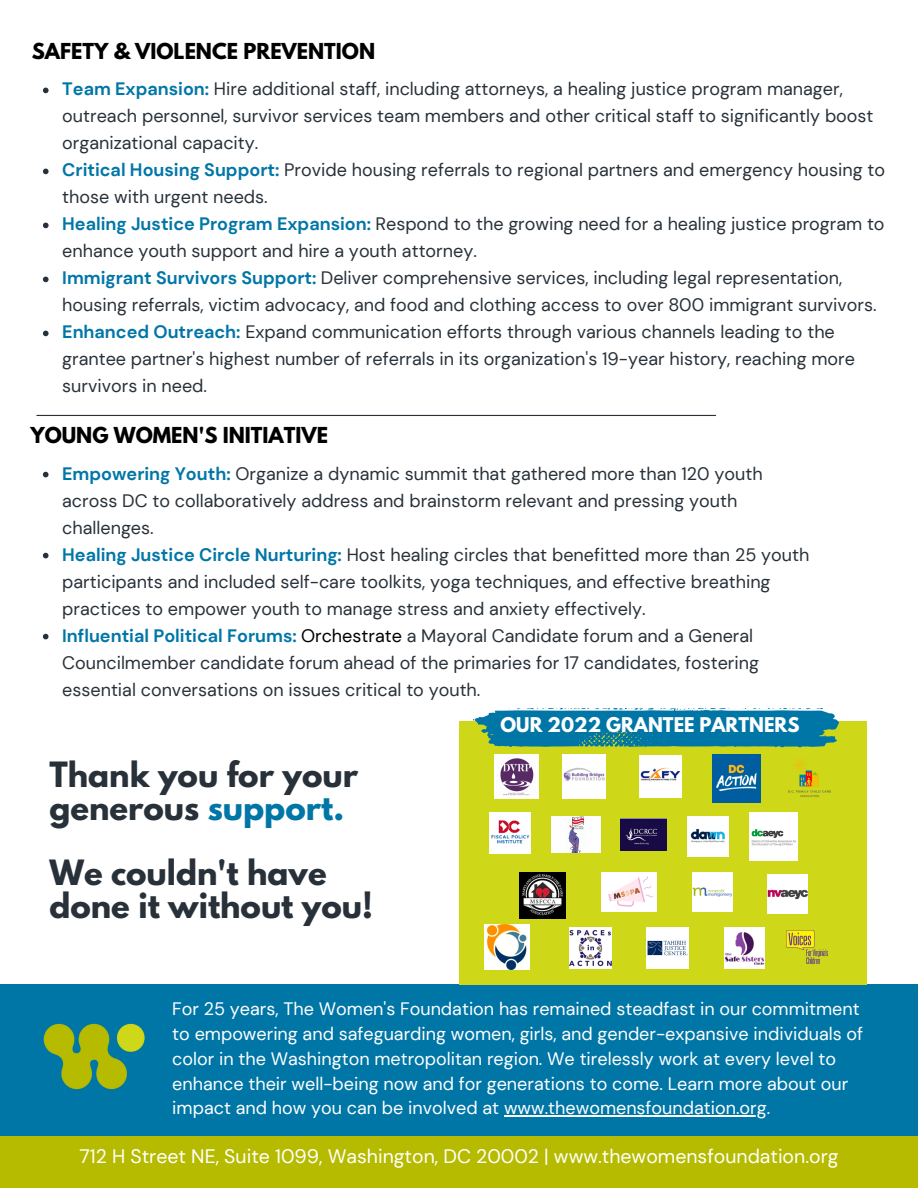
<style>
.page{position:relative;width:918px;height:1188px;background:#fff}
.page>*{position:absolute;margin:0;border:0;box-sizing:border-box;transform-origin:0 0}
.t1{font:700 30.9px/32.7px "League Spartan";color:#283139}
.t2{font:19.5px "DM Sans";color:#fff}
.t3{font:700 19.5px "League Spartan";color:#000}
.t4{font:18px/27px "DM Sans";color:#283139}
.t5{font:18px/24.8px "DM Sans";color:#fff}
.t6{font:700 18px "League Spartan";color:#fff}
.s1{font-weight:700;color:#0076a7}
.s2{color:#000}
.s3{color:#0076a7}
</style>
<div class="page">
<div style="left:0;top:984px;width:918px;height:204px;background:#0076a7"></div>
<img style="left:43px;top:1023px;width:102px;height:67px">
<svg style="left:43px;top:472px;width:6px;height:5px"></svg>
<svg style="left:43px;top:553px;width:6px;height:5px"></svg>
<svg style="left:43px;top:634px;width:6px;height:5px"></svg>
<hr style="left:36px;top:415px;width:680px;height:1px;background:#283139">
<div style="left:0;top:1137px;width:918px;height:51px;background:#b6bb00"></div>
<div style="left:459px;top:721px;width:407px;height:263px;background:#ced818"></div>
<svg style="left:473px;top:708px;width:366px;height:40px"></svg>
<img style="left:494px;top:755px;width:44px;height:44px">
<img style="left:562px;top:755px;width:44px;height:44px">
<img style="left:639px;top:756px;width:42px;height:41px">
<img style="left:712px;top:754px;width:49px;height:49px">
<img style="left:789px;top:758px;width:41px;height:39px">
<img style="left:489px;top:812px;width:42px;height:42px">
<img style="left:552px;top:816px;width:48px;height:36px">
<img style="left:621px;top:819px;width:46px;height:31px">
<img style="left:688px;top:816px;width:40px;height:41px">
<img style="left:749px;top:812px;width:49px;height:49px">
<img style="left:520px;top:872px;width:46px;height:46px">
<img style="left:602px;top:872px;width:55px;height:39px">
<img style="left:693px;top:872px;width:39px;height:39px">
<img style="left:768px;top:874px;width:39px;height:40px">
<img style="left:484px;top:925px;width:45px;height:45px">
<img style="left:570px;top:927px;width:41px;height:42px">
<img style="left:647px;top:927px;width:42px;height:42px">
<img style="left:724px;top:928px;width:41px;height:40px">
<img style="left:786px;top:931px;width:42px;height:32px">
<hr style="left:504px;top:1115px;width:263px;height:2px;background:#fff">
<svg style="left:43px;top:88px;width:6px;height:5px"></svg>
<svg style="left:43px;top:169px;width:6px;height:5px"></svg>
<svg style="left:43px;top:223px;width:6px;height:5px"></svg>
<svg style="left:43px;top:277px;width:6px;height:5px"></svg>
<svg style="left:43px;top:331px;width:6px;height:5px"></svg>
<p class="t3" style="left:32px;top:41px;width:345px">SAFETY &amp; VIOLENCE PREVENTION</p>
<p class="t4" style="left:62px;top:76px;width:813px"><span class="s1">Team Expansion:</span> Hire additional staff, including attorneys, a healing justice program manager, outreach personnel, survivor services team members and other critical staff to significantly boost organizational capacity.</p>
<p class="t4" style="left:62px;top:157px;width:824px"><span class="s1">Critical Housing Support:</span> Provide housing referrals to regional partners and emergency housing to those with urgent needs.</p>
<p class="t4" style="left:62px;top:211px;width:824px"><span class="s1">Healing Justice Program Expansion:</span> Respond to the growing need for a healing justice program to enhance youth support and hire a youth attorney.</p>
<p class="t4" style="left:62px;top:265px;width:816px"><span class="s1">Immigrant Survivors Support:</span> Deliver comprehensive services, including legal representation, housing referrals, victim advocacy, and food and clothing access to over 800 immigrant survivors.</p>
<p class="t4" style="left:62px;top:319px;width:794px"><span class="s1">Enhanced Outreach:</span> Expand communication efforts through various channels leading to the grantee partner's highest number of referrals in its organization's 19-year history, reaching more survivors in need.</p>
<p class="t3" style="left:30px;top:426px;width:299px">YOUNG WOMEN'S INITIATIVE</p>
<p class="t4" style="left:62px;top:460px;width:702px"><span class="s1">Empowering Youth:</span> Organize a dynamic summit that gathered more than 120 youth across DC to collaboratively address and brainstorm relevant and pressing youth challenges.</p>
<p class="t4" style="left:62px;top:541px;width:749px"><span class="s1">Healing Justice Circle Nurturing:</span> Host healing circles that benefitted more than 25 youth participants and included self-care toolkits, yoga techniques, and effective breathing practices to empower youth to manage stress and anxiety effectively.</p>
<p class="t4" style="left:62px;top:622px;width:698px"><span class="s1">Influential Political Forums:</span> <span class="s2">Orchestrate</span> a Mayoral Candidate forum and a General<br>Councilmember candidate forum ahead of the primaries for 17 candidates, fostering essential conversations on issues critical to youth.</p>
<p class="t1" style="left:49px;top:762px;width:310px">Thank you for your generous <span class="s3">support.</span></p>
<p class="t1" style="left:49px;top:860px;width:325px">We couldn't have done it without you!</p>
<p class="t6" style="left:501px;top:716px;width:300px">OUR 2022 GRANTEE PARTNERS</p>
<p class="t5" style="left:172px;top:997px;width:692px">For 25 years, The Women's Foundation has remained steadfast in our commitment to empowering and safeguarding women, girls, and gender-expansive individuals of color in the Washington metropolitan region. We tirelessly work at every level to enhance their well-being now and for generations to come. Learn more about our impact and how you can be involved at www.thewomensfoundation.org.</p>
<p class="t2" style="left:79px;top:1144px;width:761px">712 H Street NE, Suite 1099, Washington, DC 20002 | www.thewomensfoundation.org</p>
</div>
